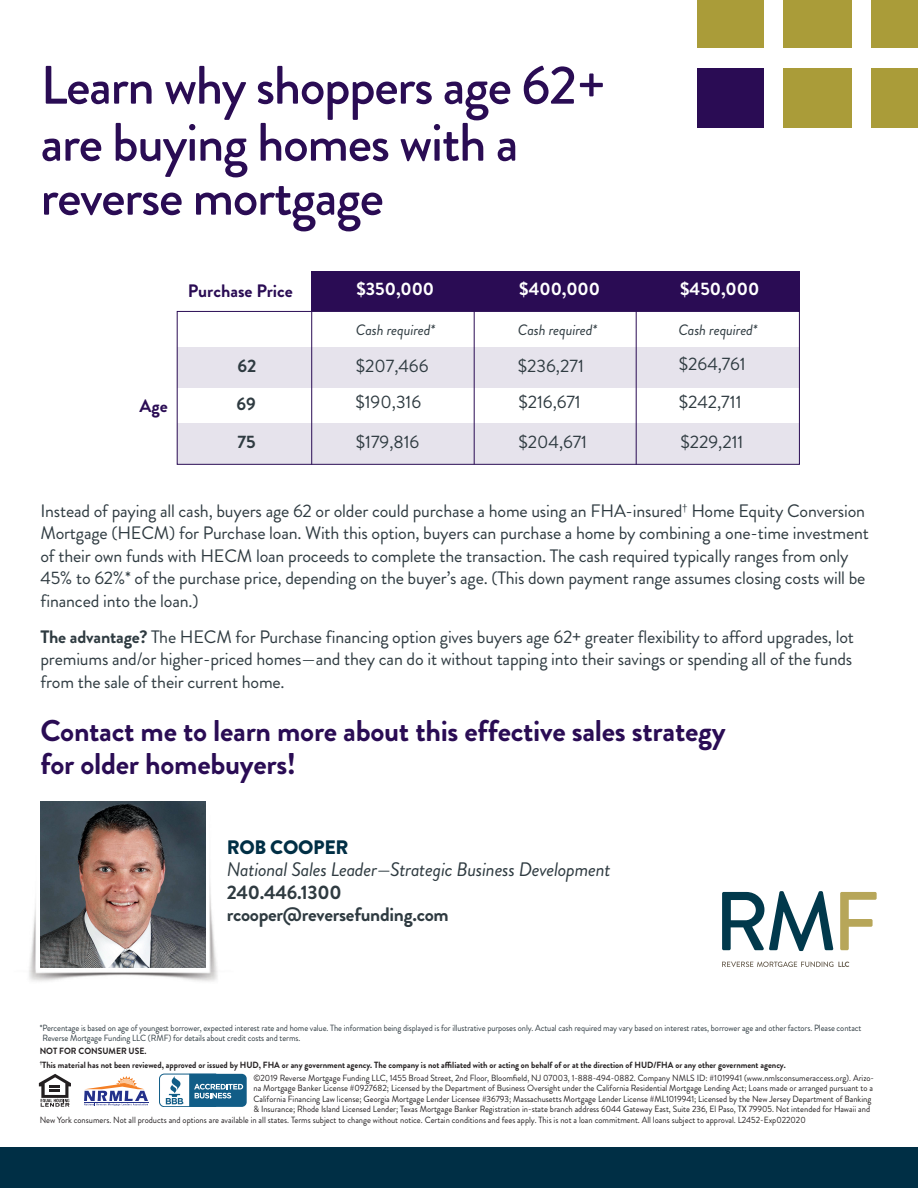
<style>
.page{position:relative;width:918px;height:1188px;background:#fff}
.page>*{position:absolute;margin:0;border:0;box-sizing:border-box;transform-origin:0 0}
.t1{font:500 54px/55.5px "Brandon Grotesque";letter-spacing:-.025em;color:#2a0c54}
.t2{font:700 30px/33px "Brandon Grotesque";letter-spacing:-.01em;color:#2a0c54}
.t3{font:italic 19.5px "Brandon Grotesque";letter-spacing:-.015em;color:#2f3b41}
.t4{font:700 19.5px/22.5px "Brandon Grotesque";letter-spacing:-.015em;color:#2f3b41}
.t5{font:900 19.5px "Brandon Grotesque";letter-spacing:-.015em;color:#002f45}
.t6{font:18px/22.5px "Brandon Grotesque";letter-spacing:-.01em;color:#2f3b41}
.t7{font:700 18px "Brandon Grotesque";color:#fff}
.t8{font:700 18px "Brandon Grotesque";color:#2a0c54}
.t9{font:700 18px/38.4px "Brandon Grotesque";color:#2f3b41;text-align:justify}
.t10{font:italic 15px "Brandon Grotesque";letter-spacing:-.01em;color:#2f3b41}
.t11{font:9px "Brandon Grotesque";color:#231f20;scale:.95 1}
.t12{font:9px/10.5px "Brandon Grotesque";letter-spacing:-.01em;color:#2f3b41;scale:.95 1}
.t13{font:700 9px "Brandon Grotesque";color:#231f20;scale:.95 1}
.s1{font-weight:700}
</style>
<div class="page">
<img style="left:29px;top:875px;width:189px;height:107px">
<div style="left:871px;top:68px;width:47px;height:59px;background:#aa9c39"></div>
<div style="left:783px;top:68px;width:69px;height:59px;background:#aa9c39"></div>
<div style="left:871px;top:0;width:47px;height:48px;background:#aa9c39"></div>
<div style="left:783px;top:0;width:69px;height:48px;background:#aa9c39"></div>
<div style="left:697px;top:0;width:67px;height:48px;background:#aa9c39"></div>
<div style="left:697px;top:68px;width:67px;height:59px;background:#2a0c54"></div>
<div style="left:0;top:1148px;width:918px;height:40px;background:#002f45"></div>
<svg style="left:722px;top:891px;width:111px;height:60px"></svg>
<svg style="left:840px;top:892px;width:36px;height:58px"></svg>
<svg style="left:722px;top:962px;width:127px;height:5px"></svg>
<svg style="left:159px;top:1074px;width:88px;height:33px"></svg>
<svg style="left:39px;top:1074px;width:32px;height:33px"></svg>
<svg style="left:84px;top:1076px;width:64px;height:30px"></svg>
<img style="left:40px;top:801px;width:166px;height:167px">
<div style="left:177px;top:347px;width:623px;height:40px;background:#e6e3ec"></div>
<div style="left:177px;top:424px;width:622px;height:40px;background:#e6e3ec"></div>
<div style="left:311px;top:271px;width:489px;height:40px;background:#2a0c54"></div>
<div style="left:177px;top:311px;width:623px;height:154px;border:1px solid #2a0c54"></div>
<hr style="left:311px;top:309px;width:1px;height:156px;background:#2a0c54">
<hr style="left:474px;top:311px;width:1px;height:153px;background:#2a0c54">
<hr style="left:636px;top:311px;width:1px;height:154px;background:#2a0c54">
<h1 class="t1" style="left:40px;top:58px;width:568px">Learn why shoppers age 62+ are buying homes with a reverse mortgage</h1>
<h3 class="t8" style="left:188px;top:278px;width:106px">Purchase Price</h3>
<h3 class="t8" style="left:140px;top:393px;width:30px">Age</h3>
<h3 class="t9" style="left:236px;top:346px;width:22px">62<br>69<br>75</h3>
<h3 class="t7" style="left:356px;top:277px;width:79px">$350,000</h3>
<h3 class="t7" style="left:519px;top:277px;width:82px">$400,000</h3>
<h3 class="t7" style="left:680px;top:277px;width:81px">$450,000</h3>
<h3 class="t10" style="left:356px;top:320px;width:81px">Cash required*</h3>
<h3 class="t10" style="left:518px;top:320px;width:81px">Cash required*</h3>
<h3 class="t10" style="left:678px;top:320px;width:81px">Cash required*</h3>
<h3 class="t6" style="left:356px;top:354px;width:74px">$207,466</h3>
<h3 class="t6" style="left:518px;top:354px;width:68px">$236,271</h3>
<h3 class="t6" style="left:355px;top:391px;width:67px">$190,316</h3>
<h3 class="t6" style="left:356px;top:431px;width:65px">$179,816</h3>
<h3 class="t6" style="left:518px;top:390px;width:64px">$216,671</h3>
<h3 class="t6" style="left:518px;top:431px;width:70px">$204,671</h3>
<h3 class="t6" style="left:679px;top:346px;width:68px;line-height:37.5px">$264,761 $242,711</h3>
<h3 class="t6" style="left:680px;top:431px;width:65px">$229,211</h3>
<p class="t6" style="left:40px;top:500px;width:830px">Instead of paying all cash, buyers age 62 or older could purchase a home using an FHA-insured<sup>†</sup> Home Equity Conversion Mortgage (HECM) for Purchase loan. With this option, buyers can purchase a home by combining a one-time investment of their own funds with HECM loan proceeds to complete the transaction. The cash required typically ranges from only 45% to 62%* of the purchase price, depending on the buyer’s age. (This down payment range assumes closing costs will be financed into the loan.)</p>
<p class="t6" style="left:40px;top:626px;width:815px;text-align:justify"><span class="s1">The advantage?</span> The HECM for Purchase financing option gives buyers age 62+ greater flexibility to afford upgrades, lot premiums and/or higher-priced homes—and they can do it without tapping into their savings or spending all of the funds from the sale of their current home.</p>
<h2 class="t2" style="left:40px;top:715px;width:687px">Contact me to learn more about this effective sales strategy for older homebuyers!</h2>
<h3 class="t5" style="left:227px;top:833px;width:123px">ROB COOPER</h3>
<h3 class="t3" style="left:227px;top:856px;width:385px">National Sales Leader—Strategic Business Development</h3>
<h3 class="t4" style="left:227px;top:881px;width:223px">240.446.1300 rcooper@reversefunding.com</h3>
<p class="t12" style="left:40px;top:1022px;width:866px">*Percentage is based on age of youngest borrower, expected interest rate and home value. The information being displayed is for illustrative purposes only. Actual cash required may vary based on interest rates, borrower age and other factors. Please contact<br>Reverse Mortgage Funding LLC (RMF) for details about credit costs and terms.</p>
<p class="t13" style="left:40px;top:1045px;width:114px">NOT FOR CONSUMER USE.</p>
<p class="t13" style="left:40px;top:1058px;width:787px"><sup>†</sup>This material has not been reviewed, approved or issued by HUD, FHA or any government agency. The company is not affiliated with or acting on behalf of or at the direction of HUD/FHA or any other government agency.</p>
<p class="t11" style="left:253px;top:1071px;width:655px">©2019 Reverse Mortgage Funding LLC, 1455 Broad Street, 2nd Floor, Bloomfield, NJ 07003, 1-888-494-0882. Company NMLS ID: #1019941 (www.nmlsconsumeraccess.org). Arizo-</p>
<p class="t11" style="left:253px;top:1082px;width:654px">na Mortgage Banker License #0927682; Licensed by the Department of Business Oversight under the California Residential Mortgage Lending Act; Loans made or arranged pursuant to a</p>
<p class="t11" style="left:253px;top:1092px;width:652px">California Financing Law license; Georgia Mortgage Lender Licensee #36793; Massachusetts Mortgage Lender License #ML1019941; Licensed by the New Jersey Department of Banking</p>
<p class="t11" style="left:253px;top:1103px;width:651px">&amp; Insurance; Rhode Island Licensed Lender; Texas Mortgage Banker Registration in-state branch address 6044 Gateway East, Suite 236, El Paso, TX 79905. Not intended for Hawaii and</p>
<p class="t11" style="left:40px;top:1113px;width:808px">New York consumers. Not all products and options are available in all states. Terms subject to change without notice. Certain conditions and fees apply. This is not a loan commitment. All loans subject to approval. L2452-Exp022020</p>
</div>
